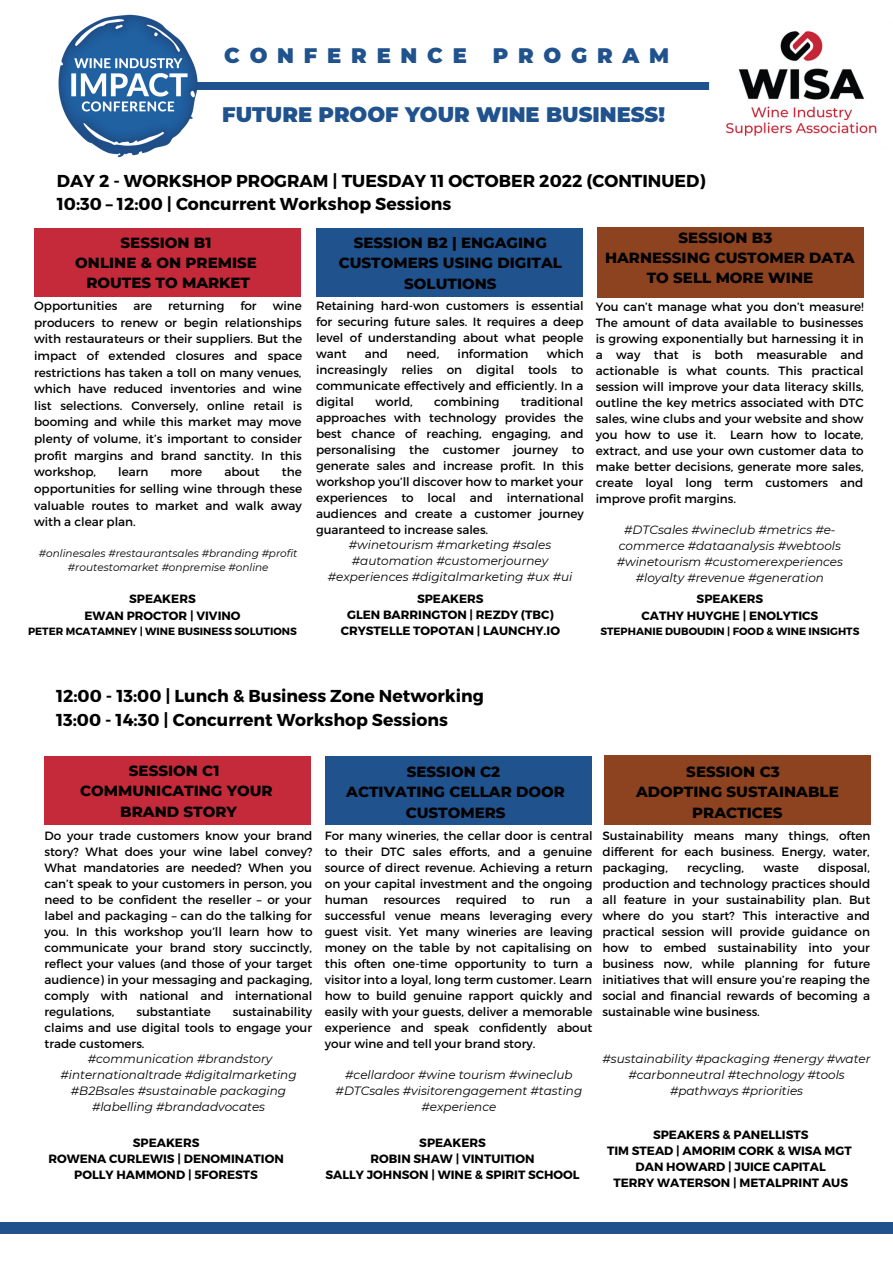
<style>
.page{position:relative;width:893px;height:1264px;background:#fff}
.page>*{position:absolute;margin:0;border:0;box-sizing:border-box;transform-origin:0 0}
.t1{font:900 21px "Montserrat";color:#20528d}
.t2{font:900 21px "Montserrat";letter-spacing:.465em;color:#20528d}
.t3{font:700 17.25px/23.5px "Montserrat";color:#000}
.t4{font:800 15px/20.2px "Montserrat";color:#000;text-align:center}
.t5{font:12px/16px "Montserrat";color:#000;text-align:justify}
.t6{font:italic 12px/16px "Montserrat";color:#000;text-align:center}
.t7{font:700 12px/16px "Montserrat";color:#000;text-align:center}
.t8{font:italic 10.5px/14px "Montserrat";color:#000;text-align:center}
.t9{font:700 10.5px "Montserrat";color:#000}
</style>
<div class="page">
<div style="left:106px;top:82px;width:681px;height:8px;background:#20528d"></div>
<img style="left:709px;top:31px;width:168px;height:105px">
<img style="left:58px;top:14px;width:140px;height:143px">
<div style="left:597px;top:227px;width:266px;height:71px;background:#8d4220"></div>
<div style="left:34px;top:229px;width:266px;height:68px;background:#c42a39"></div>
<div style="left:316px;top:229px;width:266px;height:68px;background:#20528d"></div>
<div style="left:604px;top:755px;width:267px;height:70px;background:#8d4220"></div>
<div style="left:44px;top:756px;width:267px;height:69px;background:#c42a39"></div>
<div style="left:325px;top:756px;width:266px;height:69px;background:#20528d"></div>
<div style="left:0;top:1222px;width:892px;height:11px;background:#20528d"></div>
<h1 class="t2" style="left:224px;top:42px;width:446px">CONFERENCE PROGRAM</h1>
<h1 class="t1" style="left:222px;top:102px;width:444px">FUTURE PROOF YOUR WINE BUSINESS!</h1>
<h2 class="t3" style="left:57px;top:168px;width:650px">DAY 2 - WORKSHOP PROGRAM | TUESDAY 11 OCTOBER 2022 (CONTINUED)<br>10:30 – 12:00 | Concurrent Workshop Sessions</h2>
<p class="t4" style="left:75px;top:232px;width:183px">SESSION B1<br>ONLINE &amp; ON PREMISE<br>ROUTES TO MARKET</p>
<p class="t4" style="left:338px;top:233px;width:225px">SESSION B2 | ENGAGING<br>CUSTOMERS USING DIGITAL<br>SOLUTIONS</p>
<p class="t4" style="left:605px;top:227px;width:251px">SESSION B3<br>HARNESSING CUSTOMER DATA<br>TO SELL MORE WINE</p>
<p class="t5" style="left:316px;top:297px;width:269px">Retaining hard-won customers is essential for securing future sales. It requires a deep level of understanding about what people want</p>
<p class="t5" style="left:34px;top:297px;width:270px;line-height:16.6px;text-indent:238px">wine producers to renew or begin relationships with restaurateurs or their suppliers. But the impact of extended closures and space restrictions has taken a toll on many venues, which have reduced inventories and wine list selections. Conversely, online retail is booming and while this market may move plenty of volume, it’s important to consider profit margins and brand sanctity. In this workshop,</p>
<p class="t5" style="left:34px;top:297px;width:85px">Opportunities</p>
<p class="t5" style="left:133px;top:297px;width:20px">are</p>
<p class="t5" style="left:168px;top:297px;width:58px">returning</p>
<p class="t5" style="left:240px;top:297px;width:18px">for</p>
<p class="t5" style="left:595px;top:298px;width:269px">You can’t manage what you don’t measure!<br>The amount of data available to businesses is growing exponentially but harnessing it in a way that is both measurable and actionable is what counts. This practical session will improve your data literacy skills, outline the key metrics associated with DTC sales, wine clubs and your website and show you how to use it. Learn how to locate, extract, and use your own customer data to make better decisions, generate more sales, create loyal long term customers and improve profit margins.</p>
<p class="t6" style="left:616px;top:521px;width:228px">#DTCsales #wineclub #metrics #e&shy;commerce #dataanalysis #webtools #winetourism #customerexperiences #loyalty #revenue #generation</p>
<p class="t5" style="left:316px;top:345px;width:269px;text-indent:231px">which increasingly relies on digital tools to communicate effectively and efficiently. In a digital</p>
<p class="t5" style="left:365px;top:345px;width:25px">and</p>
<p class="t5" style="left:406px;top:345px;width:34px">need,</p>
<p class="t5" style="left:457px;top:345px;width:72px">information</p>
<p class="t5" style="left:316px;top:393px;width:270px;text-indent:205px">traditional approaches with technology provides the best chance of reaching, engaging, and personalising the customer journey to generate sales and increase profit. In this workshop you’ll discover how to market your experiences to local and international audiences and create a customer journey guaranteed to increase sales.</p>
<p class="t6" style="left:328px;top:536px;width:246px">#winetourism #marketing #sales #automation #customerjourney #experiences #digitalmarketing #ux #ui</p>
<p class="t5" style="left:375px;top:393px;width:39px">world,</p>
<p class="t5" style="left:434px;top:393px;width:67px">combining</p>
<p class="t5" style="left:34px;top:463px;width:269px;line-height:16.6px;text-indent:248px">the opportunities for selling wine through these valuable routes to market and walk away with a clear plan.</p>
<p class="t8" style="left:39px;top:546px;width:260px">#onlinesales #restaurantsales #branding #profit #routestomarket #onpremise #online</p>
<p class="t7" style="left:84px;top:590px;width:158px;line-height:16.6px">SPEAKERS<br>EWAN PROCTOR | VIVINO</p>
<p class="t9" style="left:28px;top:624px;width:270px">PETER MCATAMNEY | WINE BUSINESS SOLUTIONS</p>
<p class="t5" style="left:118px;top:463px;width:32px">learn</p>
<p class="t5" style="left:170px;top:463px;width:33px">more</p>
<p class="t5" style="left:224px;top:463px;width:37px">about</p>
<p class="t7" style="left:341px;top:590px;width:221px">SPEAKERS<br>GLEN BARRINGTON | REZDY (TBC)<br>CRYSTELLE TOPOTAN | LAUNCHY.IO</p>
<p class="t7" style="left:641px;top:590px;width:178px;line-height:16.6px">SPEAKERS<br>CATHY HUYGHE | ENOLYTICS</p>
<p class="t9" style="left:600px;top:624px;width:260px">STEPHANIE DUBOUDIN | FOOD &amp; WINE INSIGHTS</p>
<h2 class="t3" style="left:56px;top:683px;width:429px">12:00 - 13:00 | Lunch &amp; Business Zone Networking<br>13:00 - 14:30 | Concurrent Workshop Sessions</h2>
<p class="t4" style="left:80px;top:760px;width:194px">SESSION C1<br>COMMUNICATING YOUR<br>BRAND STORY</p>
<p class="t4" style="left:346px;top:761px;width:220px">SESSION C2<br>ACTIVATING CELLAR DOOR<br>CUSTOMERS</p>
<p class="t4" style="left:636px;top:761px;width:204px">SESSION C3<br>ADOPTING SUSTAINABLE<br>PRACTICES</p>
<p class="t5" style="left:44px;top:827px;width:270px">Do your trade customers know your brand story? What does your wine label convey?<br>What mandatories are needed? When you can’t speak to your customers in person, you need to be confident the reseller – or your label and packaging – can do the talking for you. In this workshop you’ll learn how to communicate your brand story succinctly, reflect your values (and those of your target audience) in your messaging and packaging, comply with national and international regulations,</p>
<p class="t5" style="left:325px;top:827px;width:269px">For many wineries, the cellar door is central to their DTC sales efforts, and a genuine source of direct revenue. Achieving a return on your capital investment and the ongoing human</p>
<p class="t5" style="left:602px;top:827px;width:269px">Sustainability means many things, often different for each business. Energy, water, packaging,</p>
<p class="t5" style="left:602px;top:859px;width:269px;text-indent:216px">disposal, production and technology practices should all feature in your sustainability plan. But where do you start? This interactive and practical session will provide guidance on how to embed sustainability into your business now, while planning for future initiatives that will ensure you’re reaping the social and financial rewards of becoming a sustainable wine business.</p>
<p class="t6" style="left:602px;top:1050px;width:269px">#sustainability #packaging #energy #water #carbonneutral #technology #tools #pathways #priorities</p>
<p class="t5" style="left:687px;top:859px;width:58px">recycling,</p>
<p class="t5" style="left:763px;top:859px;width:37px">waste</p>
<p class="t5" style="left:383px;top:891px;width:58px">resources</p>
<p class="t5" style="left:455px;top:891px;width:53px">required</p>
<p class="t5" style="left:522px;top:891px;width:14px">to</p>
<p class="t5" style="left:550px;top:891px;width:22px">run</p>
<p class="t5" style="left:325px;top:891px;width:269px;text-indent:261px">a successful venue means leveraging every guest visit. Yet many wineries are leaving money on the table by not capitalising on this often one-time opportunity to turn a visitor into a loyal, long term customer. Learn how to build genuine rapport quickly and easily with your guests, deliver a memorable experience and speak confidently about your wine and tell your brand story.</p>
<p class="t6" style="left:335px;top:1066px;width:248px">#cellardoor #wine tourism #wineclub #DTCsales #visitorengagement #tasting #experience</p>
<p class="t5" style="left:44px;top:1003px;width:269px;text-indent:188px">sustainability claims and use digital tools to engage your trade customers.</p>
<p class="t6" style="left:60px;top:1050px;width:238px">#communication #brandstory #internationaltrade #digitalmarketing #B2Bsales #sustainable packaging #labelling #brandadvocates</p>
<p class="t5" style="left:136px;top:1003px;width:76px">substantiate</p>
<p class="t7" style="left:48px;top:1133px;width:237px">SPEAKERS<br>ROWENA CURLEWIS | DENOMINATION<br>POLLY HAMMOND | 5FORESTS</p>
<p class="t7" style="left:325px;top:1133px;width:255px">SPEAKERS<br>ROBIN SHAW | VINTUITION<br>SALLY JOHNSON | WINE &amp; SPIRIT SCHOOL</p>
<p class="t7" style="left:607px;top:1125px;width:246px">SPEAKERS &amp; PANELLISTS<br>TIM STEAD | AMORIM CORK &amp; WISA MGT<br>DAN HOWARD | JUICE CAPITAL<br>TERRY WATERSON | METALPRINT AUS</p>
</div>
